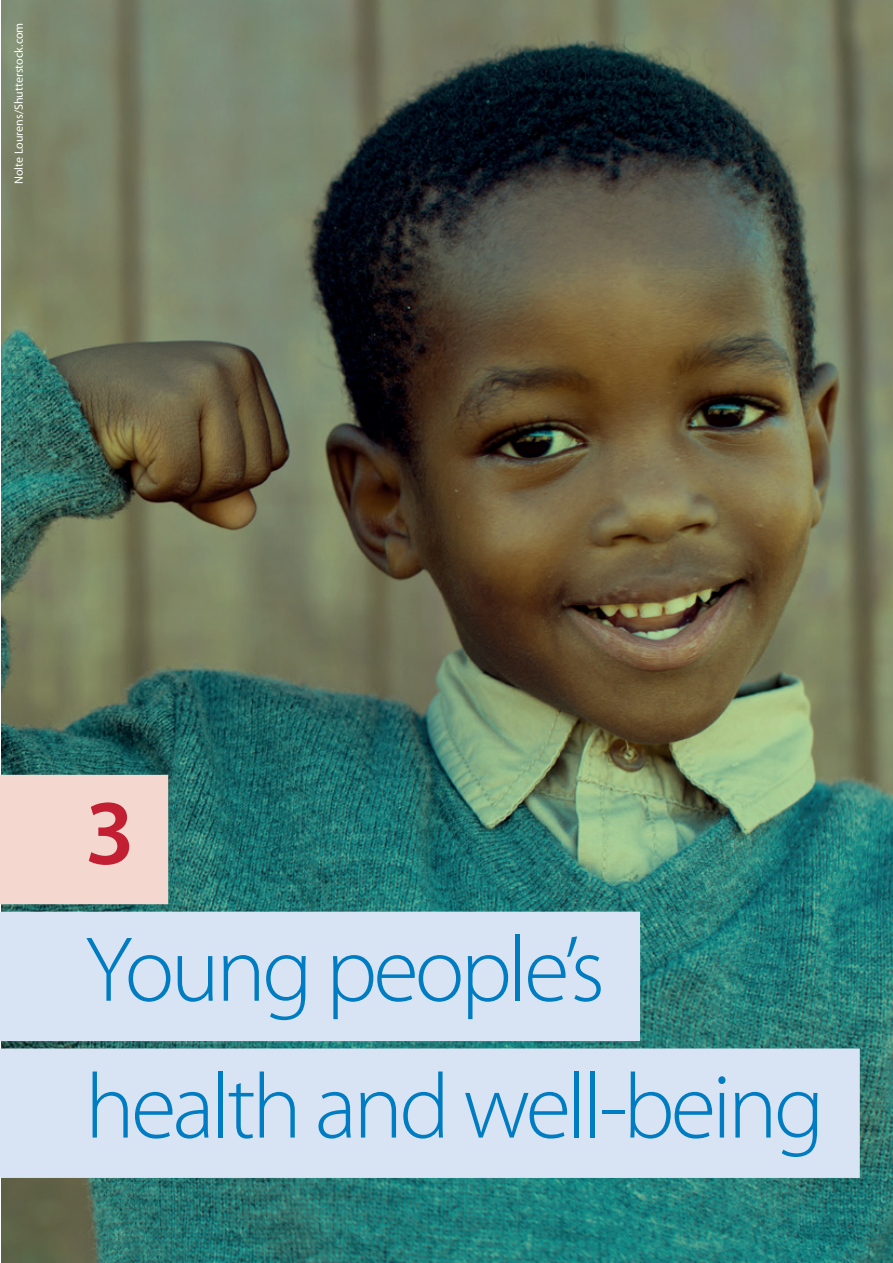
<style>
.page{position:relative;width:893px;height:1263px;background:#fff}
.page>*{position:absolute;margin:0;border:0;box-sizing:border-box;transform-origin:0 0}
.t1{font:300 93px/136.8px "Myriad Pro";letter-spacing:-.04em;color:#007cc2}
.t2{font:600 93px "Myriad Pro";color:#c21f32}
.t3{font:12px "Myriad Pro";color:#fff}
</style>
<div class="page">
<img style="left:2px;top:0;width:891px;height:1263px">
<div style="left:0;top:775px;width:168px;height:129px;background:#f4d8cf"></div>
<div style="left:0;top:912px;width:640px;height:129px;background:#d8e4f3"></div>
<div style="left:0;top:1048px;width:860px;height:130px;background:#d8e4f3"></div>
<p class="t3" style="left:11px;top:184px;width:163px;rotate:-90deg">Nolte Lourens/Shutterstock.com</p>
<p class="t2" style="left:85px;top:773px;width:51px">3</p>
<p class="t1" style="left:85px;top:900px;width:741px">Young people’s health and well-being</p>
</div>
